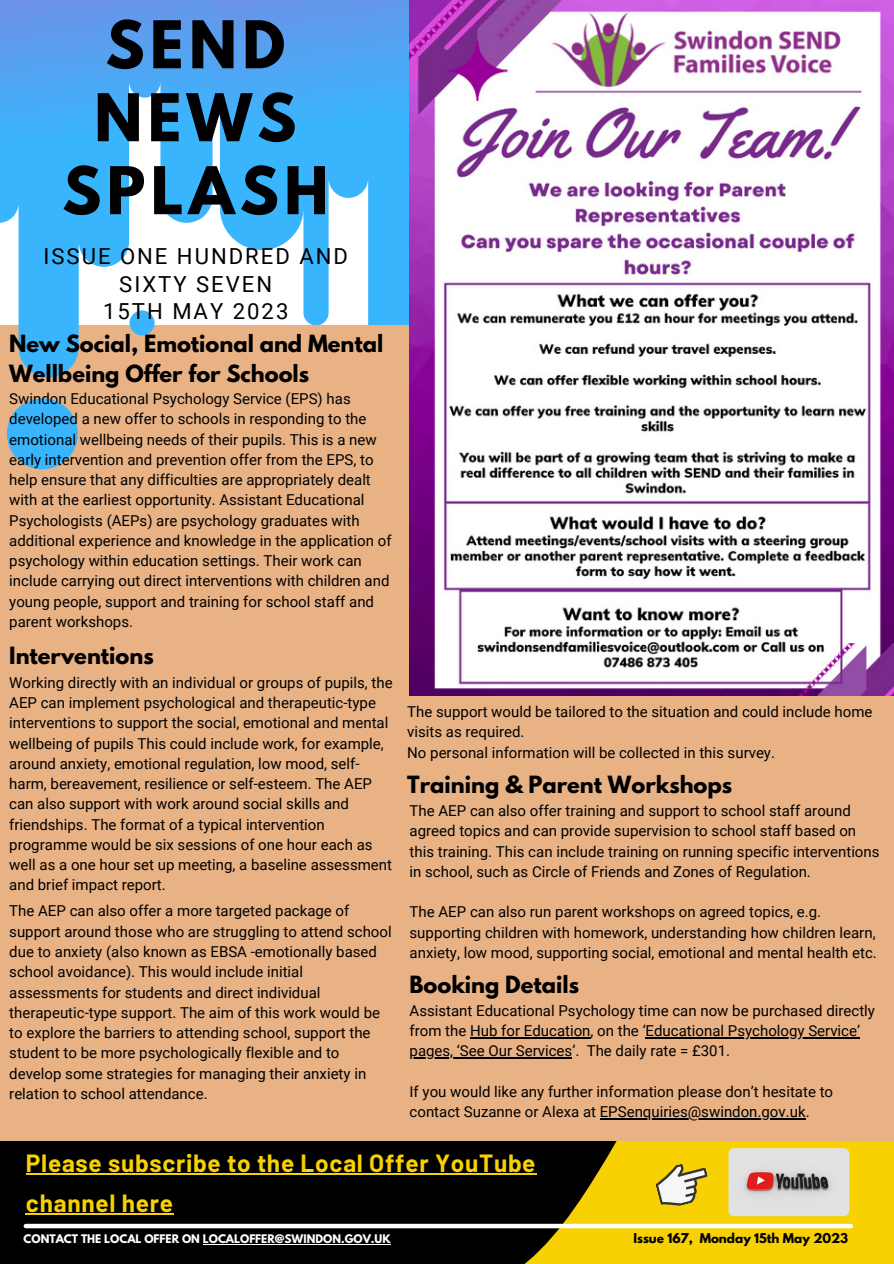
<style>
.page{position:relative;width:894px;height:1264px;background:#fff}
.page>*{position:absolute;margin:0;border:0;box-sizing:border-box;transform-origin:0 0}
.t1{font:700 58.2px/72.9px "League Spartan";letter-spacing:.09em;color:#000}
.t2{font:700 24.3px/40px "Barlow";letter-spacing:.03em;color:#f7d101}
.t3{font:22.05px/27.3px "Roboto";letter-spacing:.09em;color:#000;text-align:center}
.t4{font:700 21px/29.2px "League Spartan";color:#000}
.t5{font:15px/20.2px "Roboto";color:#000}
.t6{font:700 12px "League Spartan";color:#000}
.t7{font:700 10.5px "League Spartan";color:#fff}
</style>
<div class="page">
<div style="left:0;top:1126px;width:756px;height:137px;background:#000"></div>
<svg style="left:335px;top:1140px;width:558px;height:123px"></svg>
<svg style="left:212px;top:0;width:197px;height:325px"></svg>
<div style="left:0;top:325px;width:893px;height:815px;background:#e8b285"></div>
<svg style="left:0;top:0;width:212px;height:469px"></svg>
<img style="left:728px;top:1148px;width:121px;height:68px;border-radius:6px">
<svg style="left:651px;top:1158px;width:62px;height:52px;background:#dcc64b"></svg>
<div style="left:26px;top:1223px;width:824px;height:5px;background:#fff"></div>
<hr style="left:203px;top:1244px;width:187px;height:1px;background:#fff">
<img style="left:409px;top:0;width:484px;height:695px">
<hr style="left:26px;top:1173px;width:510px;height:1px;background:#f7d101">
<hr style="left:26px;top:1213px;width:148px;height:1px;background:#f7d101">
<hr style="left:470px;top:1036px;width:120px;height:2px;background:#000">
<hr style="left:645px;top:1036px;width:214px;height:2px;background:#000">
<hr style="left:409px;top:1057px;width:163px;height:1px;background:#000">
<hr style="left:599px;top:1118px;width:206px;height:1px;background:#000">
<p class="t1" style="left:94px;top:16px;width:203px">SEND<br>NEWS</p>
<p class="t1" style="left:62px;top:162px;width:268px">SPLASH</p>
<p class="t3" style="left:43px;top:243px;width:306px">ISSUE ONE HUNDRED AND<br>SIXTY SEVEN</p>
<p class="t3" style="left:103px;top:298px;width:187px">15TH MAY 2023</p>
<p class="t4" style="left:9px;top:332px;width:375px">New Social, Emotional and Mental<br>Wellbeing Offer for Schools</p>
<p class="t5" style="left:9px;top:389px;width:383px">Swindon Educational Psychology Service (EPS) has developed a new offer to schools in responding to the emotional wellbeing needs of their pupils. This is a new early intervention and prevention offer from the EPS, to help ensure that any difficulties are appropriately dealt with at the earliest opportunity. Assistant Educational Psychologists (AEPs) are psychology graduates with additional experience and knowledge in the application of psychology within education settings. Their work can include carrying out direct interventions with children and young people, support and training for school staff and parent workshops.</p>
<p class="t4" style="left:9px;top:643px;width:146px">Interventions</p>
<p class="t5" style="left:9px;top:672px;width:385px">Working directly with an individual or groups of pupils, the AEP can implement psychological and therapeutic-type interventions to support the social, emotional and mental wellbeing of pupils This could include work, for example, around anxiety, emotional regulation, low mood, self&shy;harm, bereavement, resilience or self-esteem. The AEP can also support with work around social skills and friendships. The format of a typical intervention programme would be six sessions of one hour each as well as a one hour set up meeting, a baseline assessment and brief impact report.</p>
<p class="t5" style="left:9px;top:901px;width:384px">The AEP can also offer a more targeted package of support around those who are struggling to attend school due to anxiety (also known as EBSA -emotionally based school avoidance). This would include initial assessments for students and direct individual therapeutic-type support. The aim of this work would be to explore the barriers to attending school, support the student to be more psychologically flexible and to develop some strategies for managing their anxiety in relation to school attendance.</p>
<p class="t5" style="left:407px;top:702px;width:466px">The support would be tailored to the situation and could include home visits as required.</p>
<p class="t5" style="left:407px;top:742px;width:369px">No personal information will be collected in this survey.</p>
<p class="t4" style="left:407px;top:772px;width:326px">Training &amp; Parent Workshops</p>
<p class="t5" style="left:409px;top:800px;width:471px">The AEP can also offer training and support to school staff around agreed topics and can provide supervision to school staff based on this training. This can include training on running specific interventions in school, such as Circle of Friends and Zones of Regulation.</p>
<p class="t5" style="left:409px;top:902px;width:468px">The AEP can also run parent workshops on agreed topics, e.g. supporting children with homework, understanding how children learn, anxiety, low mood, supporting social, emotional and mental health etc.</p>
<p class="t4" style="left:409px;top:972px;width:171px">Booking Details</p>
<p class="t5" style="left:409px;top:1000px;width:467px">Assistant Educational Psychology time can now be purchased directly from the Hub for Education, on the ‘Educational Psychology Service’ pages, ‘See Our Services’. The daily rate = £301.</p>
<p class="t5" style="left:409px;top:1081px;width:425px">If you would like any further information please don’t hesitate to contact Suzanne or Alexa at EPSenquiries@swindon.gov.uk.</p>
<p class="t2" style="left:26px;top:1142px;width:511px">Please subscribe to the Local Offer YouTube channel here</p>
<p class="t7" style="left:24px;top:1233px;width:368px">CONTACT THE LOCAL OFFER ON LOCALOFFER@SWINDON.GOV.UK</p>
<p class="t6" style="left:633px;top:1231px;width:216px">Issue 167, Monday 15th May 2023</p>
</div>
